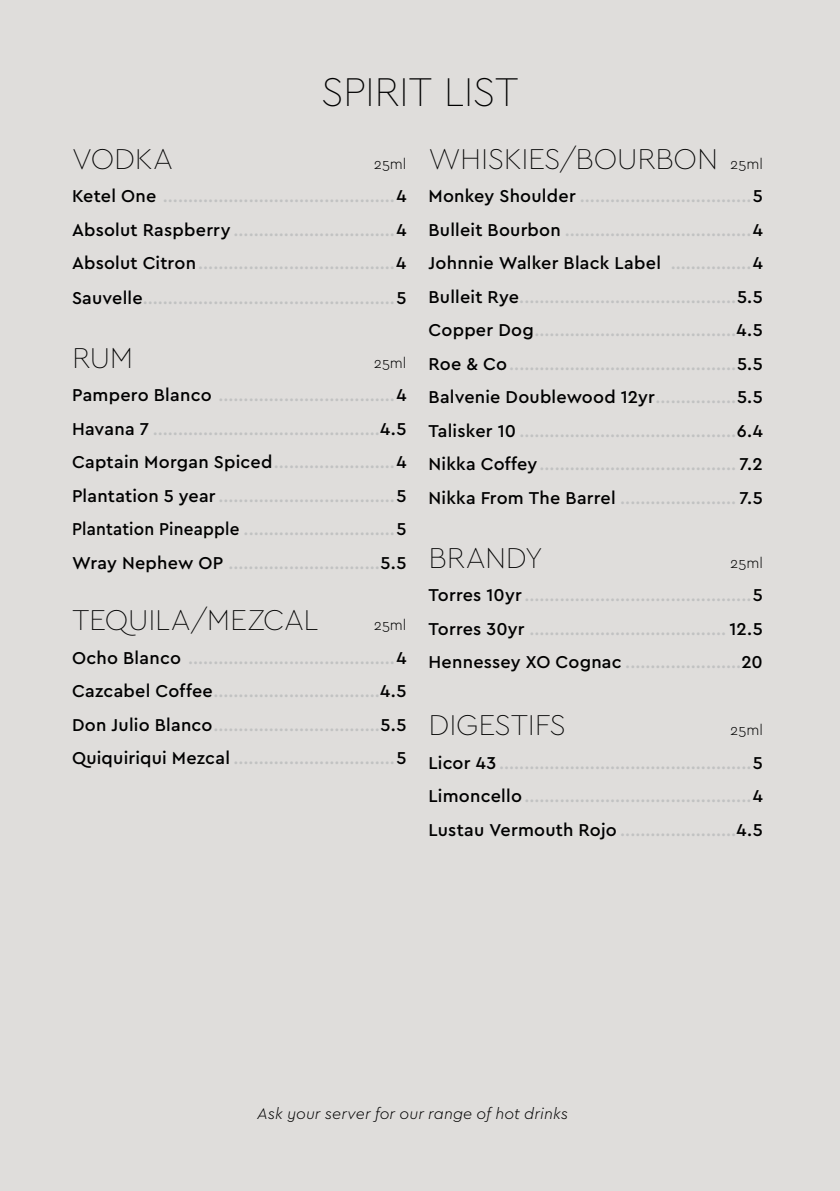
<style>
.page{position:relative;width:840px;height:1191px;background:#fff}
.page>*{position:absolute;margin:0;border:0;box-sizing:border-box;transform-origin:0 0}
.t1{font:100 42px "Cera Pro";letter-spacing:-.015em;color:#000}
.t2{font:100 30px "Cera Pro";letter-spacing:-.01em;color:#000}
.t3{font:500 18px/33.4px "Cera Pro";letter-spacing:.01em;color:#c1c2c2;text-align:justify}
.t4{font:italic 300 16px "Cera";letter-spacing:.005em;color:#000}
.t5{font:300 15px "Cera";letter-spacing:-.005em;color:#000}
.s1{font-family:"Cera";font-weight:300;font-size:15px}
.s2{color:#000}
</style>
<div class="page">
<div style="left:0;top:0;width:839px;height:1191px;background:#dfdddb"></div>
<h1 class="t1" style="left:321px;top:64px;width:199px">SPIRIT LIST</h1>
<h2 class="t2" style="left:428px;top:139px;width:335px">WHISKIES/BOURBON <span class="s1">25ml</span></h2>
<p class="t3" style="left:428px;top:179px;width:336px"><span class="s2">Monkey Shoulder</span> ..................................<span class="s2">5<br>Bulleit Bourbon</span> .....................................<span class="s2">4<br>Johnnie Walker Black Label</span> ................<span class="s2">4<br>Bulleit Rye</span>...........................................<span class="s2">5.5<br>Copper Dog</span>........................................<span class="s2">4.5<br>Roe &amp; Co</span>.............................................<span class="s2">5.5<br>Balvenie Doublewood 12yr</span>................<span class="s2">5.5<br>Talisker 10</span> ...........................................<span class="s2">6.4<br>Nikka Coffey</span>....................................... <span class="s2">7.2<br>Nikka From The Barrel</span> ....................... <span class="s2">7.5</span></p>
<h2 class="t2" style="left:72px;top:139px;width:102px">VODKA</h2>
<p class="t5" style="left:373px;top:154px;width:34px">25ml</p>
<p class="t3" style="left:72px;top:179px;width:336px"><span class="s2">Ketel One</span> ..............................................<span class="s2">4<br>Absolut Raspberry</span> ................................<span class="s2">4<br>Absolut Citron</span>.......................................<span class="s2">4<br>Sauvelle</span>..................................................<span class="s2">5</span></p>
<h2 class="t2" style="left:72px;top:337px;width:63px">RUM</h2>
<p class="t5" style="left:373px;top:352px;width:34px">25ml</p>
<p class="t3" style="left:72px;top:377px;width:336px"><span class="s2">Pampero Blanco</span> ...................................<span class="s2">4<br>Havana 7</span> .............................................<span class="s2">4.5<br>Captain Morgan Spiced</span>........................<span class="s2">4<br>Plantation 5 year</span>...................................<span class="s2">5<br>Plantation Pineapple</span> ..............................<span class="s2">5<br>Wray Nephew OP</span> ..............................<span class="s2">5.5</span></p>
<h2 class="t2" style="left:72px;top:600px;width:247px">TEQUILA/MEZCAL</h2>
<h2 class="t2" style="left:428px;top:537px;width:116px">BRANDY</h2>
<p class="t5" style="left:729px;top:552px;width:34px">25ml</p>
<p class="t3" style="left:428px;top:577px;width:336px"><span class="s2">Torres 10yr</span>.............................................<span class="s2">5<br>Torres 30yr</span> ....................................... <span class="s2">12.5<br>Hennessey XO Cognac</span> .......................<span class="s2">20</span></p>
<p class="t5" style="left:373px;top:615px;width:34px">25ml</p>
<p class="t3" style="left:72px;top:640px;width:336px"><span class="s2">Ocho Blanco</span> .........................................<span class="s2">4<br>Cazcabel Coffee</span>.................................<span class="s2">4.5<br>Don Julio Blanco</span>.................................<span class="s2">5.5<br>Quiquiriqui Mezcal</span> ................................<span class="s2">5</span></p>
<h2 class="t2" style="left:428px;top:705px;width:139px">DIGESTIFS</h2>
<p class="t5" style="left:729px;top:720px;width:34px">25ml</p>
<p class="t3" style="left:428px;top:745px;width:336px"><span class="s2">Licor 43</span> ..................................................<span class="s2">5<br>Limoncello</span>.............................................<span class="s2">4<br>Lustau Vermouth Rojo</span> .......................<span class="s2">4.5</span></p>
<p class="t4" style="left:257px;top:1103px;width:312px">Ask your server for our range of hot drinks</p>
</div>
